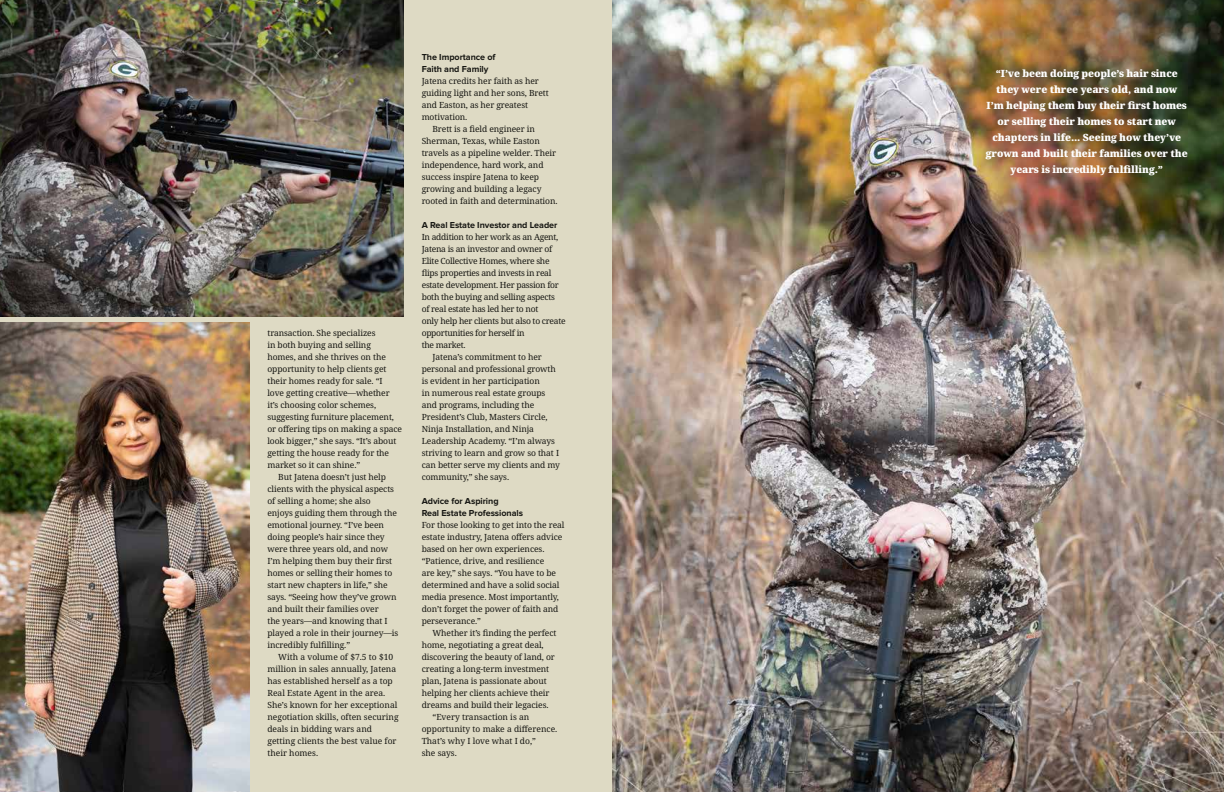
<style>
.page{position:relative;width:1224px;height:792px;background:#fff}
.page>*{position:absolute;margin:0;border:0;box-sizing:border-box;transform-origin:0 0}
.t1{font:900 10px/16px "Avrile Serif";letter-spacing:-.01em;color:#fff;text-align:center}
.t2{font:700 9px/12px "Proxima Nova";letter-spacing:-.005em;color:#171713}
.t3{font:8.5px/12px "Avrile Serif";letter-spacing:-.01em;color:#171713}
.t4{font:8.5px "Avrile Serif";letter-spacing:-.03em;color:#171713}
</style>
<div class="page">
<img style="left:612px;top:0;width:612px;height:792px">
<img style="left:756px;top:0;width:468px;height:300px">
<div style="left:0;top:0;width:612px;height:792px;background:#dedac4"></div>
<img style="left:0;top:0;width:404px;height:316px">
<img style="left:0;top:323px;width:249px;height:469px">
<p class="t3" style="left:267px;top:327px;width:110px">transaction. She specializes</p>
<p class="t3" style="left:267px;top:339px;width:105px">in both buying and selling</p>
<p class="t3" style="left:267px;top:351px;width:120px">homes, and she thrives on the</p>
<p class="t3" style="left:267px;top:363px;width:121px">opportunity to help clients get</p>
<p class="t3" style="left:267px;top:375px;width:117px">their homes ready for sale. “I</p>
<p class="t3" style="left:267px;top:387px;width:124px">love getting creative—whether</p>
<p class="t3" style="left:267px;top:399px;width:110px">it’s choosing color schemes,</p>
<p class="t3" style="left:267px;top:411px;width:128px">suggesting furniture placement,</p>
<p class="t3" style="left:267px;top:423px;width:136px">or offering tips on making a space</p>
<p class="t3" style="left:267px;top:435px;width:130px">look bigger,” she says. “It’s about</p>
<p class="t3" style="left:267px;top:447px;width:123px">getting the house ready for the</p>
<p class="t3" style="left:267px;top:459px;width:94px">market so it can shine.”</p>
<p class="t3" style="left:278px;top:471px;width:109px">But Jatena doesn’t just help</p>
<p class="t3" style="left:267px;top:483px;width:128px">clients with the physical aspects</p>
<p class="t3" style="left:267px;top:495px;width:105px">of selling a home; she also</p>
<p class="t3" style="left:267px;top:507px;width:131px">enjoys guiding them through the</p>
<p class="t3" style="left:267px;top:519px;width:118px">emotional journey. “I’ve been</p>
<p class="t3" style="left:267px;top:531px;width:119px">doing people’s hair since they</p>
<p class="t3" style="left:267px;top:543px;width:122px">were three years old, and now</p>
<p class="t3" style="left:267px;top:555px;width:126px">I’m helping them buy their first</p>
<p class="t3" style="left:267px;top:567px;width:126px">homes or selling their homes to</p>
<p class="t3" style="left:267px;top:579px;width:122px">start new chapters in life,” she</p>
<p class="t3" style="left:267px;top:591px;width:131px">says. “Seeing how they’ve grown</p>
<p class="t3" style="left:267px;top:603px;width:113px">and built their families over</p>
<p class="t3" style="left:267px;top:615px;width:122px">the years—and knowing that I</p>
<p class="t3" style="left:267px;top:627px;width:132px">played a role in their journey—is</p>
<p class="t3" style="left:267px;top:639px;width:84px">incredibly fulfilling.”</p>
<p class="t3" style="left:278px;top:651px;width:117px">With a volume of $7.5 to $10</p>
<p class="t3" style="left:267px;top:663px;width:130px">million in sales annually, Jatena</p>
<p class="t3" style="left:267px;top:675px;width:127px">has established herself as a top</p>
<p class="t3" style="left:267px;top:687px;width:119px">Real Estate Agent in the area.</p>
<p class="t3" style="left:267px;top:699px;width:132px">She’s known for her exceptional</p>
<p class="t3" style="left:267px;top:711px;width:133px">negotiation skills, often securing</p>
<p class="t3" style="left:267px;top:723px;width:106px">deals in bidding wars and</p>
<p class="t3" style="left:267px;top:735px;width:131px">getting clients the best value for</p>
<p class="t3" style="left:267px;top:747px;width:52px">their homes.</p>
<p class="t2" style="left:422px;top:51px;width:75px">The Importance of<br>Faith and Family</p>
<p class="t3" style="left:422px;top:75px;width:119px">Jatena credits her faith as her</p>
<p class="t3" style="left:422px;top:87px;width:129px">guiding light and her sons, Brett</p>
<p class="t3" style="left:422px;top:99px;width:108px">and Easton, as her greatest</p>
<p class="t3" style="left:422px;top:111px;width:47px">motivation.</p>
<p class="t3" style="left:433px;top:123px;width:104px">Brett is a field engineer in</p>
<p class="t3" style="left:422px;top:135px;width:120px">Sherman, Texas, while Easton</p>
<p class="t3" style="left:422px;top:147px;width:136px">travels as a pipeline welder. Their</p>
<p class="t3" style="left:422px;top:159px;width:123px">independence, hard work, and</p>
<p class="t3" style="left:422px;top:171px;width:119px">success inspire Jatena to keep</p>
<p class="t3" style="left:422px;top:183px;width:121px">growing and building a legacy</p>
<p class="t3" style="left:422px;top:195px;width:137px">rooted in faith and determination.</p>
<p class="t2" style="left:422px;top:219px;width:137px">A Real Estate Investor and Leader</p>
<p class="t4" style="left:422px;top:231px;width:138px">In addition to her work as an Agent,</p>
<p class="t4" style="left:422px;top:243px;width:132px">Jatena is an investor and owner of</p>
<p class="t4" style="left:422px;top:255px;width:129px">Elite Collective Homes, where she</p>
<p class="t4" style="left:422px;top:267px;width:131px">flips properties and invests in real</p>
<p class="t4" style="left:422px;top:279px;width:139px">estate development. Her passion for</p>
<p class="t4" style="left:422px;top:291px;width:135px">both the buying and selling aspects</p>
<p class="t4" style="left:422px;top:303px;width:118px">of real estate has led her to not</p>
<p class="t4" style="left:422px;top:315px;width:146px">only help her clients but also to create</p>
<p class="t4" style="left:422px;top:327px;width:105px">opportunities for herself in</p>
<p class="t4" style="left:422px;top:339px;width:45px">the market.</p>
<p class="t3" style="left:433px;top:351px;width:111px">Jatena’s commitment to her</p>
<p class="t3" style="left:422px;top:363px;width:136px">personal and professional growth</p>
<p class="t3" style="left:422px;top:375px;width:120px">is evident in her participation</p>
<p class="t3" style="left:422px;top:387px;width:125px">in numerous real estate groups</p>
<p class="t3" style="left:422px;top:399px;width:114px">and programs, including the</p>
<p class="t3" style="left:422px;top:411px;width:127px">President’s Club, Masters Circle,</p>
<p class="t3" style="left:422px;top:423px;width:114px">Ninja Installation, and Ninja</p>
<p class="t3" style="left:422px;top:435px;width:135px">Leadership Academy. “I’m always</p>
<p class="t3" style="left:422px;top:447px;width:139px">striving to learn and grow so that I</p>
<p class="t3" style="left:422px;top:459px;width:140px">can better serve my clients and my</p>
<p class="t3" style="left:422px;top:471px;width:89px">community,” she says.</p>
<p class="t2" style="left:422px;top:495px;width:103px">Advice for Aspiring<br>Real Estate Professionals</p>
<p class="t3" style="left:422px;top:519px;width:144px">For those looking to get into the real estate industry, Jatena offers advice based on her own experiences. “Patience, drive, and resilience<br>are key,” she says. “You have to be determined and have a solid social media presence. Most importantly, don’t forget the power of faith and perseverance.”</p>
<p class="t3" style="left:433px;top:627px;width:125px">Whether it’s finding the perfect</p>
<p class="t3" style="left:422px;top:639px;width:124px">home, negotiating a great deal,</p>
<p class="t3" style="left:422px;top:651px;width:135px">discovering the beauty of land, or</p>
<p class="t3" style="left:422px;top:663px;width:129px">creating a long-term investment</p>
<p class="t3" style="left:422px;top:675px;width:127px">plan, Jatena is passionate about</p>
<p class="t3" style="left:422px;top:687px;width:129px">helping her clients achieve their</p>
<p class="t3" style="left:422px;top:699px;width:128px">dreams and build their legacies.</p>
<p class="t3" style="left:433px;top:711px;width:98px">“Every transaction is an</p>
<p class="t3" style="left:422px;top:723px;width:137px">opportunity to make a difference.</p>
<p class="t3" style="left:422px;top:735px;width:116px">That’s why I love what I do,”</p>
<p class="t3" style="left:422px;top:747px;width:37px">she says.</p>
<p class="t1" style="left:986px;top:66px;width:203px">“I’ve been doing people’s hair since they were three years old, and now<br>I’m helping them buy their first homes or selling their homes to start new chapters in life... Seeing how they’ve grown and built their families over the years is incredibly fulfilling.”</p>
</div>
